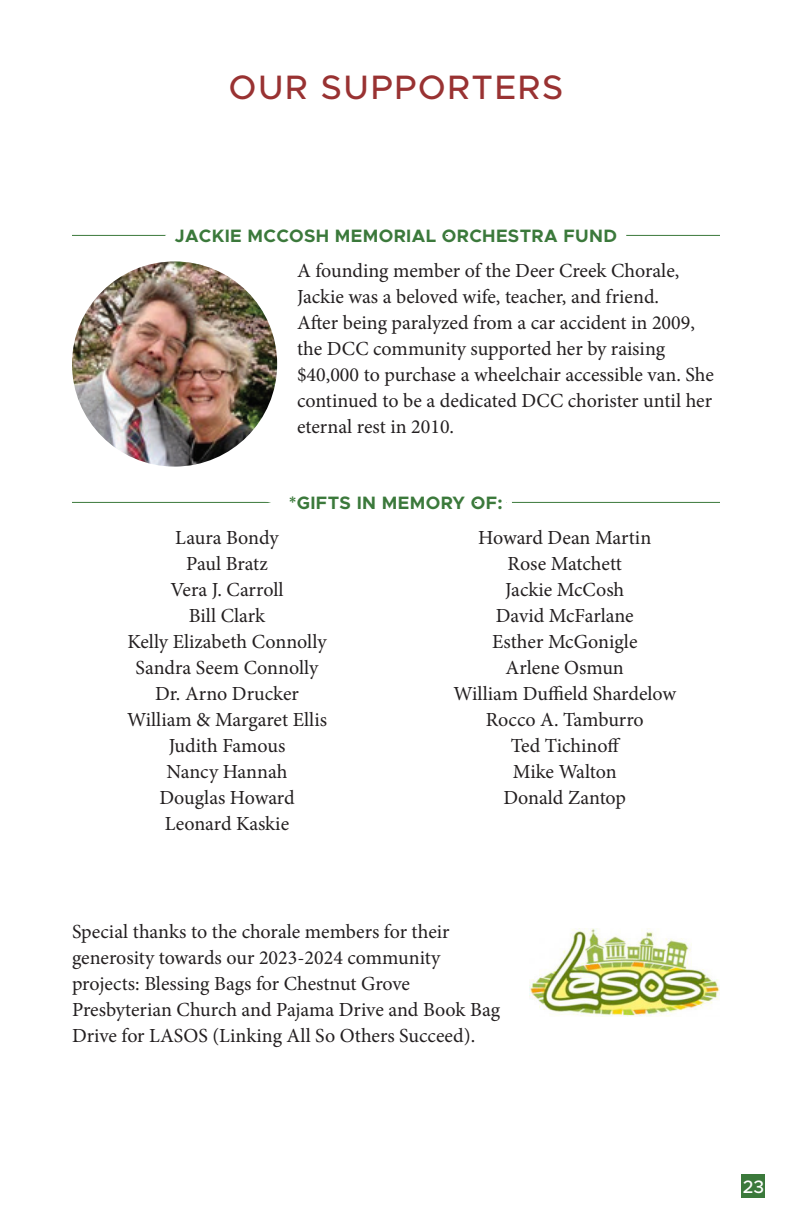
<style>
.page{position:relative;width:792px;height:1224px;background:#fff}
.page>*{position:absolute;margin:0;border:0;box-sizing:border-box;transform-origin:0 0}
.t1{font:500 34px "Metropolis";letter-spacing:.05em;color:#993232}
.t2{font:20px/26px "Minion Pro";color:#231f20}
.t3{font:700 18px "Metropolis";letter-spacing:.02em;color:#3b793b}
.t4{font:500 18px "Metropolis";color:#fff}
</style>
<div class="page">
<div style="left:742px;top:1175px;width:23px;height:23px;background:#3b793b"></div>
<hr style="left:72px;top:235px;width:648px;height:1px;background:#3b793b">
<hr style="left:72px;top:502px;width:648px;height:1px;background:#3b793b">
<svg style="left:149px;top:234px;width:487px;height:62px"></svg>
<svg style="left:241px;top:423px;width:276px;height:80px"></svg>
<div style="left:489px;top:489px;width:23px;height:24px;border:20px solid #fff;border-radius:50%"></div>
<div style="left:489px;top:496px;width:23px;height:23px;border:20px solid #fff;border-radius:50%"></div>
<img style="left:72px;top:261px;width:205px;height:206px;border-radius:102px">
<img style="left:530px;top:929px;width:190px;height:88px">
<h1 class="t1" style="left:229px;top:66px;width:336px">OUR SUPPORTERS</h1>
<p class="t3" style="left:175px;top:224px;width:23px">JACKI</p>
<p class="t3" style="left:230px;top:224px;width:175px">E MCCOSH MEMORIAL</p>
<p class="t3" style="left:442px;top:224px;width:14px">ORCH</p>
<p class="t3" style="left:496px;top:224px;width:120px">ESTRA FUND</p>
<p class="t2" style="left:297px;top:258px;width:418px">A founding member of the Deer Creek Chorale, Jackie was a beloved wife, teacher, and friend.<br>After being paralyzed from a car accident in 2009, the DCC community supported her by raising $40,000 to purchase a wheelchair accessible van. She continued to be a dedicated DCC chorister until her eternal rest in 2010.</p>
<p class="t3" style="left:289px;top:491px;width:215px">*GIFTS IN MEMORY OF:</p>
<p class="t2" style="left:127px;top:525px;width:201px;text-align:center">Laura Bondy<br>Paul Bratz<br>Vera J. Carroll<br>Bill Clark<br>Kelly Elizabeth Connolly<br>Sandra Seem Connolly<br>Dr. Arno Drucker<br>William &amp; Margaret Ellis<br>Judith Famous<br>Nancy Hannah<br>Douglas Howard<br>Leonard Kaskie</p>
<p class="t2" style="left:453px;top:525px;width:224px;text-align:center">Howard Dean Martin<br>Rose Matchett<br>Jackie McCosh<br>David McFarlane<br>Esther McGonigle<br>Arlene Osmun<br>William Duffield Shardelow<br>Rocco A. Tamburro<br>Ted Tichinoff<br>Mike Walton<br>Donald Zantop</p>
<p class="t2" style="left:72px;top:918px;width:430px">Special thanks to the chorale members for their generosity towards our 2023-2024 community projects: Blessing Bags for Chestnut Grove Presbyterian Church and Pajama Drive and Book Bag Drive for LASOS (Linking All So Others Succeed).</p>
<p class="t4" style="left:743px;top:1176px;width:23px">23</p>
</div>
